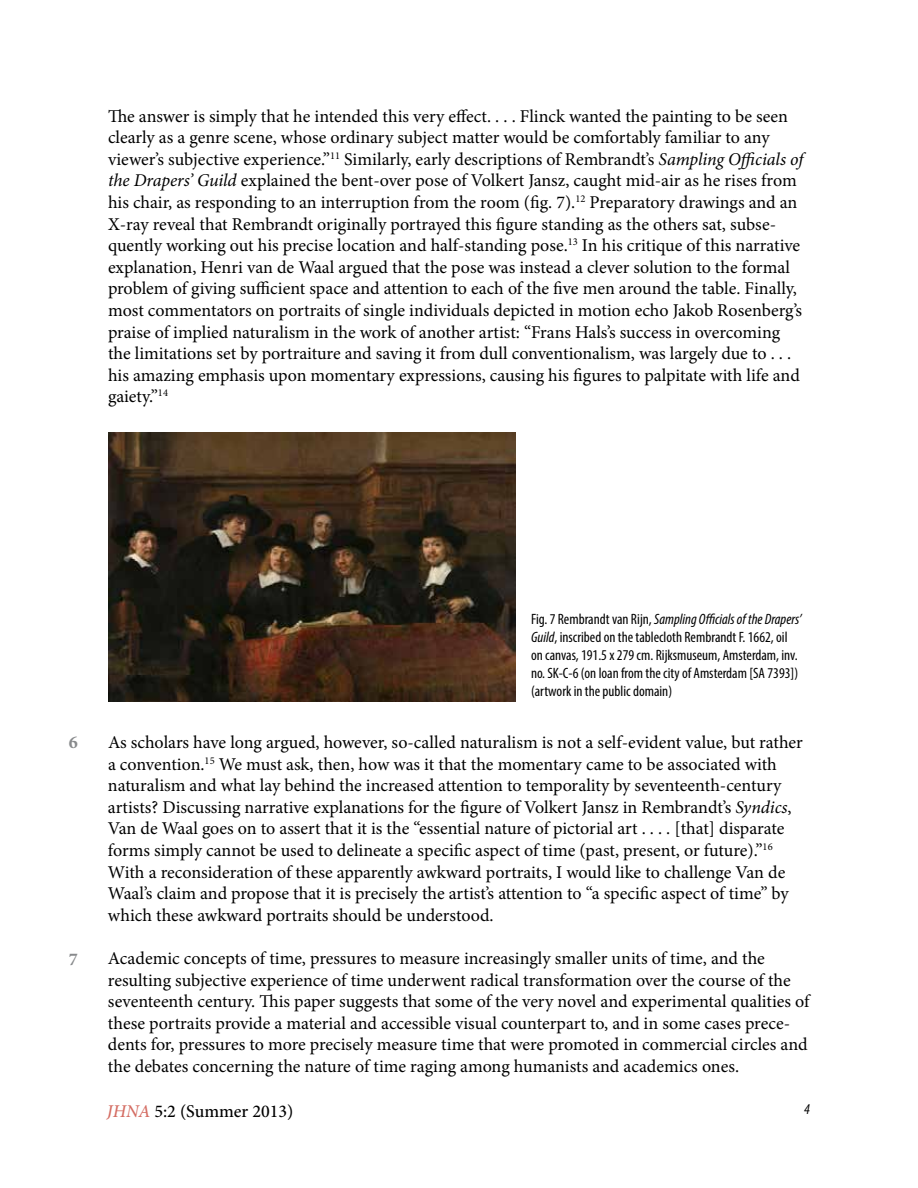
<style>
.page{position:relative;width:918px;height:1188px;background:#fff}
.page>*{position:absolute;margin:0;border:0;box-sizing:border-box;transform-origin:0 0}
.t1{font:18px/21.6px "Minion Pro";letter-spacing:-.005em;color:#000}
.t2{font:500 18px "Minion Pro";color:#000}
.t3{font:700 18px "Minion Pro";color:#888a8c}
.t4{font:condensed 15px/18px "Myriad Pro";color:#000}
.t5{font:italic condensed 15px "Myriad Pro";color:#000}
.s1{font-style:italic}
.s2{font-style:italic;color:#d46c62}
</style>
<div class="page">
<img style="left:108px;top:433px;width:408px;height:268px">
<p class="t1" style="left:108px;top:105px;width:697px">The answer is simply that he intended this very effect. . . . Flinck wanted the painting to be seen clearly as a genre scene, whose ordinary subject matter would be comfortably familiar to any viewer’s subjective experience.”<sup>11</sup> Similarly, early descriptions of Rembrandt’s <span class="s1">Sampling Officials of the Drapers’ Guild</span> explained the bent-over pose of Volkert Jansz, caught mid-air as he rises from his chair, as responding to an interruption from the room (fig. 7).<sup>12</sup> Preparatory drawings and an X-ray reveal that Rembrandt originally portrayed this figure standing as the others sat, subse&shy;quently working out his precise location and half-standing pose.<sup>13</sup> In his critique of this narrative explanation, Henri van de Waal argued that the pose was instead a clever solution to the formal problem of giving sufficient space and attention to each of the five men around the table. Finally, most commentators on portraits of single individuals depicted in motion echo Jakob Rosenberg’s praise of implied naturalism in the work of another artist: “Frans Hals’s success in overcoming the limitations set by portraiture and saving it from dull conventionalism, was largely due to . . . his amazing emphasis upon momentary expressions, causing his figures to palpitate with life and gaiety.”<sup>14</sup></p>
<p class="t3" style="left:69px;top:730px;width:10px">6</p>
<p class="t3" style="left:69px;top:946px;width:10px">7</p>
<p class="t4" style="left:531px;top:610px;width:272px">Fig. 7 Rembrandt van Rijn, <span class="s1">Sampling Officials of the Drapers’ Guild</span>, inscribed on the tablecloth Rembrandt F. 1662, oil on canvas, 191.5 x 279 cm. Rijksmuseum, Amsterdam, inv. no. SK-C-6 (on loan from the city of Amsterdam [SA 7393]) (artwork in the public domain)</p>
<p class="t1" style="left:108px;top:732px;width:696px">As scholars have long argued, however, so-called naturalism is not a self-evident value, but rather a convention.<sup>15</sup> We must ask, then, how was it that the momentary came to be associated with naturalism and what lay behind the increased attention to temporality by seventeenth-century artists? Discussing narrative explanations for the figure of Volkert Jansz in Rembrandt’s <span class="s1">Syndics</span>, Van de Waal goes on to assert that it is the “essential nature of pictorial art . . . . [that] disparate forms simply cannot be used to delineate a specific aspect of time (past, present, or future).”<sup>16<br></sup>With a reconsideration of these apparently awkward portraits, I would like to challenge Van de Waal’s claim and propose that it is precisely the artist’s attention to “a specific aspect of time” by which these awkward portraits should be understood.</p>
<p class="t1" style="left:108px;top:948px;width:703px">Academic concepts of time, pressures to measure increasingly smaller units of time, and the resulting subjective experience of time underwent radical transformation over the course of the seventeenth century. This paper suggests that some of the very novel and experimental qualities of these portraits provide a material and accessible visual counterpart to, and in some cases prece&shy;dents for, pressures to more precisely measure time that were promoted in commercial circles and the debates concerning the nature of time raging among humanists and academics ones.</p>
<p class="t2" style="left:107px;top:1099px;width:188px"><span class="s2">JHNA</span> 5:2 (Summer 2013)</p>
<p class="t5" style="left:804px;top:1100px;width:7px">4</p>
</div>
